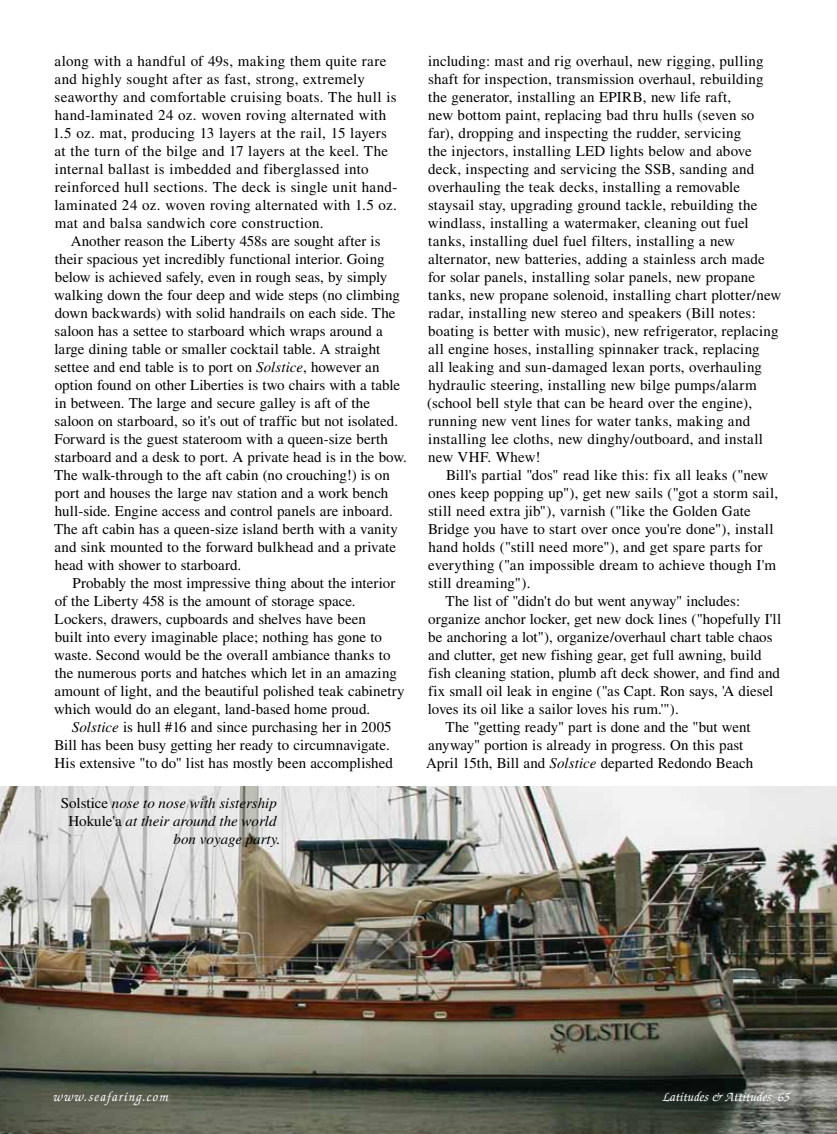
<style>
.page{position:relative;width:837px;height:1134px;background:#fff}
.page>*{position:absolute;margin:0;border:0;box-sizing:border-box;transform-origin:0 0}
.t1{font:15px/18px "Times";letter-spacing:.01em;color:#000}
.t2{font:italic 15px/18px "Times";color:#000;text-align:right}
.t3{font:italic 500 13.5px "Zapf Chancery";color:#fff}
.t4{font:italic 13.5px "Zapf Chancery";letter-spacing:.1em;color:#fff}
.s1{font-style:italic}
.s2{font-style:normal}
</style>
<div class="page">
<img style="left:0;top:786px;width:837px;height:348px">
<p class="t1" style="left:53px;top:52px;width:346px">along with a handful of 49s, making them quite rare and highly sought after as fast, strong, extremely seaworthy and comfortable cruising boats. The hull is hand-laminated 24 oz. woven roving alternated with 1.5 oz. mat, producing 13 layers at the rail, 15 layers at the turn of the bilge and 17 layers at the keel. The internal ballast is imbedded and fiberglassed into reinforced hull sections. The deck is single unit hand&shy;laminated 24 oz. woven roving alternated with 1.5 oz. mat and balsa sandwich core construction.</p>
<p class="t1" style="left:54px;top:232px;width:354px;text-indent:17px">Another reason the Liberty 458s are sought after is their spacious yet incredibly functional interior. Going below is achieved safely, even in rough seas, by simply walking down the four deep and wide steps (no climbing down backwards) with solid handrails on each side. The saloon has a settee to starboard which wraps around a large dining table or smaller cocktail table. A straight settee and end table is to port on <span class="s1">Solstice</span>, however an option found on other Liberties is two chairs with a table in between. The large and secure galley is aft of the saloon on starboard, so it's out of traffic but not isolated.<br>Forward is the guest stateroom with a queen-size berth starboard and a desk to port. A private head is in the bow.<br>The walk-through to the aft cabin (no crouching!) is on port and houses the large nav station and a work bench hull-side. Engine access and control panels are inboard.<br>The aft cabin has a queen-size island berth with a vanity and sink mounted to the forward bulkhead and a private head with shower to starboard.</p>
<p class="t1" style="left:54px;top:574px;width:352px;text-indent:18px">Probably the most impressive thing about the interior of the Liberty 458 is the amount of storage space.<br>Lockers, drawers, cupboards and shelves have been<br>built into every imaginable place; nothing has gone to waste. Second would be the overall ambiance thanks to the numerous ports and hatches which let in an amazing amount of light, and the beautiful polished teak cabinetry which would do an elegant, land-based home proud.</p>
<p class="t1" style="left:54px;top:718px;width:340px;text-indent:17px"><span class="s1">Solstice</span> is hull #16 and since purchasing her in 2005<br>Bill has been busy getting her ready to circumnavigate.<br>His extensive "to do" list has mostly been accomplished</p>
<p class="t2" style="left:61px;top:794px;width:221px"><span class="s2">Solstice</span> nose to nose with sistership<br><span class="s2">Hokule'a</span> at their around the world bon voyage party.</p>
<p class="t1" style="left:427px;top:52px;width:356px">including: mast and rig overhaul, new rigging, pulling shaft for inspection, transmission overhaul, rebuilding the generator, installing an EPIRB, new life raft,<br>new bottom paint, replacing bad thru hulls (seven so far), dropping and inspecting the rudder, servicing<br>the injectors, installing LED lights below and above deck, inspecting and servicing the SSB, sanding and overhauling the teak decks, installing a removable staysail stay, upgrading ground tackle, rebuilding the windlass, installing a watermaker, cleaning out fuel tanks, installing duel fuel filters, installing a new alternator, new batteries, adding a stainless arch made for solar panels, installing solar panels, new propane tanks, new propane solenoid, installing chart plotter/new radar, installing new stereo and speakers (Bill notes: boating is better with music), new refrigerator, replacing all engine hoses, installing spinnaker track, replacing<br>all leaking and sun-damaged lexan ports, overhauling hydraulic steering, installing new bilge pumps/alarm (school bell style that can be heard over the engine), running new vent lines for water tanks, making and installing lee cloths, new dinghy/outboard, and install new VHF. Whew!</p>
<p class="t1" style="left:446px;top:466px;width:324px">Bill's partial "dos" read like this: fix all leaks ("new</p>
<p class="t1" style="left:428px;top:484px;width:351px">ones keep popping up"), get new sails ("got a storm sail,</p>
<p class="t1" style="left:428px;top:502px;width:324px">still need extra jib"), varnish ("like the Golden Gate</p>
<p class="t1" style="left:428px;top:520px;width:347px">Bridge you have to start over once you're done"), install</p>
<p class="t1" style="left:428px;top:538px;width:336px">hand holds ("still need more"), and get spare parts for</p>
<p class="t1" style="left:428px;top:556px;width:349px">everything ("an impossible dream to achieve though I'm</p>
<p class="t1" style="left:428px;top:574px;width:104px">still dreaming").</p>
<p class="t1" style="left:446px;top:592px;width:296px">The list of "didn't do but went anyway" includes:</p>
<p class="t1" style="left:428px;top:610px;width:354px">organize anchor locker, get new dock lines ("hopefully I'll</p>
<p class="t1" style="left:428px;top:628px;width:346px">be anchoring a lot"), organize/overhaul chart table chaos</p>
<p class="t1" style="left:428px;top:646px;width:335px">and clutter, get new fishing gear, get full awning, build</p>
<p class="t1" style="left:428px;top:664px;width:353px">fish cleaning station, plumb aft deck shower, and find and</p>
<p class="t1" style="left:428px;top:682px;width:347px">fix small oil leak in engine ("as Capt. Ron says, 'A diesel</p>
<p class="t1" style="left:428px;top:700px;width:252px">loves its oil like a sailor loves his rum.'").</p>
<p class="t1" style="left:446px;top:718px;width:306px">The "getting ready" part is done and the "but went</p>
<p class="t1" style="left:428px;top:736px;width:317px">anyway" portion is already in progress. On this past</p>
<p class="t1" style="left:426px;top:754px;width:329px">April 15th, Bill and <span class="s1">Solstice</span> departed Redondo Beach</p>
<p class="t4" style="left:54px;top:1090px;width:116px">www.seafaring.com</p>
<p class="t3" style="left:661px;top:1090px;width:129px">Latitudes &amp; Attitudes 65</p>
</div>
